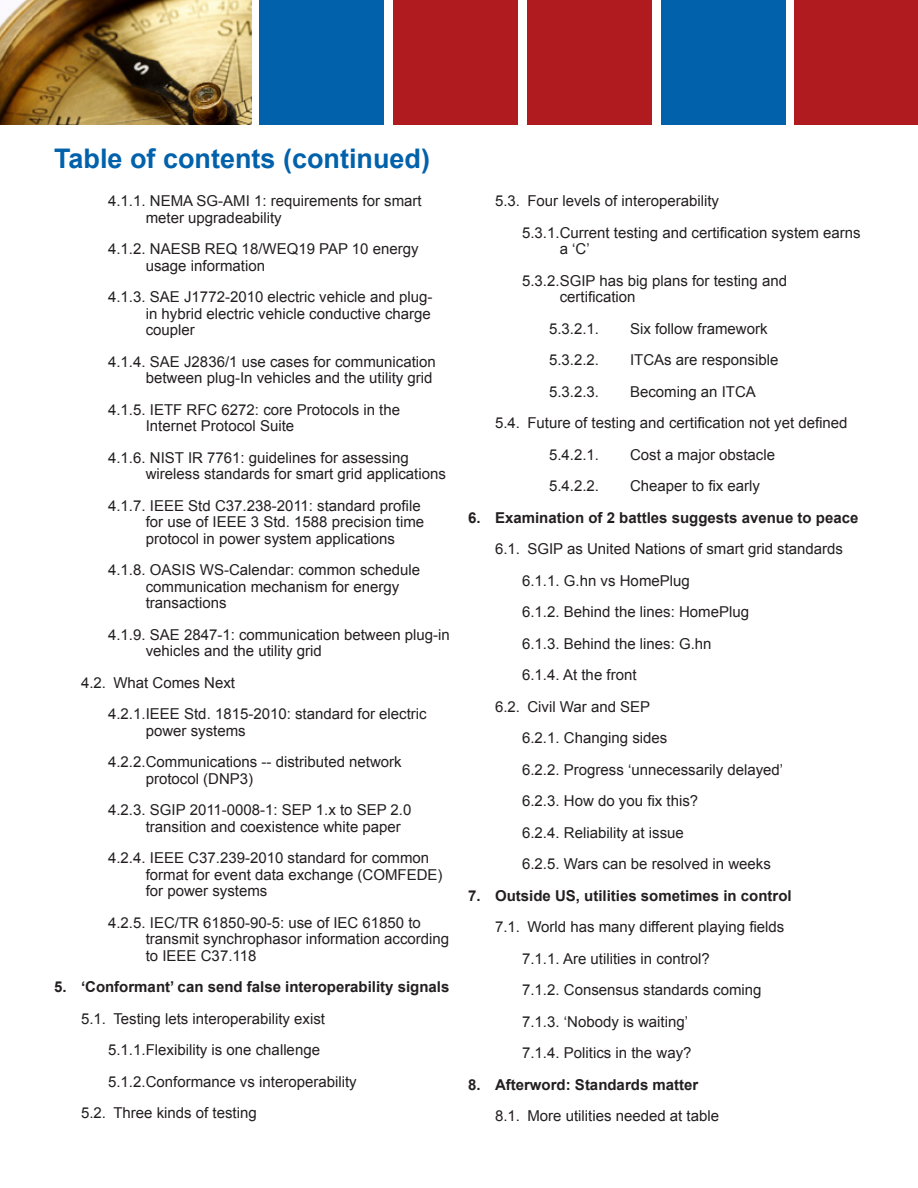
<style>
.page{position:relative;width:918px;height:1188px;background:#fff}
.page>*{position:absolute;margin:0;border:0;box-sizing:border-box;transform-origin:0 0}
.t1{font:700 27px "Arial";color:#0161ab}
.List_Paragraph{font:15px/16.5px "Arial";color:#231f20}
.List_Paragraph-2{font:700 15px "Arial";color:#231f20}
</style>
<div class="page">
<div style="left:393px;top:0;width:125px;height:125px;background:#b01b1f"></div>
<img style="left:0;top:0;width:252px;height:125px">
<div style="left:527px;top:0;width:125px;height:125px;background:#b01b1f"></div>
<div style="left:661px;top:0;width:125px;height:125px;background:#0161ab"></div>
<div style="left:260px;top:0;width:124px;height:125px;background:#0161ab"></div>
<div style="left:794px;top:0;width:124px;height:125px;background:#b01b1f"></div>
<p class="t1" style="left:54px;top:141px;width:378px">Table of contents (continued)</p>
<p class="List_Paragraph" style="left:146px;top:193px;width:277px;text-indent:-38px">4.1.1. NEMA SG-AMI 1: requirements for smart meter upgradeability</p>
<p class="List_Paragraph" style="left:146px;top:241px;width:274px;text-indent:-38px">4.1.2. NAESB REQ 18/WEQ19 PAP 10 energy usage information</p>
<p class="List_Paragraph" style="left:146px;top:289px;width:288px;text-align:justify;text-indent:-38px">4.1.3. SAE J1772-2010 electric vehicle and plug&shy;in hybrid electric vehicle conductive charge coupler</p>
<p class="List_Paragraph" style="left:108px;top:353px;width:329px;text-align:right">4.1.4. SAE J2836/1 use cases for communication between plug-In vehicles and the utility grid</p>
<p class="List_Paragraph" style="left:146px;top:401px;width:256px;text-indent:-38px">4.1.5. IETF RFC 6272: core Protocols in the<br>Internet Protocol Suite</p>
<p class="List_Paragraph" style="left:146px;top:449px;width:302px;text-indent:-38px">4.1.6. NIST IR 7761: guidelines for assessing wireless standards for smart grid applications</p>
<p class="List_Paragraph" style="left:146px;top:497px;width:280px;text-indent:-38px">4.1.7. IEEE Std C37.238-2011: standard profile for use of IEEE 3 Std. 1588 precision time protocol in power system applications</p>
<p class="List_Paragraph" style="left:146px;top:562px;width:276px;text-indent:-38px">4.1.8. OASIS WS-Calendar: common schedule communication mechanism for energy transactions</p>
<p class="List_Paragraph" style="left:146px;top:626px;width:306px;text-indent:-38px">4.1.9. SAE 2847-1: communication between plug-in vehicles and the utility grid</p>
<p class="List_Paragraph" style="left:81px;top:674px;width:156px">4.2. What Comes Next</p>
<p class="List_Paragraph" style="left:146px;top:706px;width:282px;text-indent:-38px">4.2.1.IEEE Std. 1815-2010: standard for electric power systems</p>
<p class="List_Paragraph" style="left:146px;top:754px;width:257px;text-indent:-38px">4.2.2.Communications -- distributed network protocol (DNP3)</p>
<p class="List_Paragraph" style="left:146px;top:802px;width:267px;text-indent:-38px">4.2.3. SGIP 2011-0008-1: SEP 1.x to SEP 2.0 transition and coexistence white paper</p>
<p class="List_Paragraph" style="left:146px;top:850px;width:298px;text-indent:-38px">4.2.4. IEEE C37.239-2010 standard for common format for event data exchange (COMFEDE) for power systems</p>
<p class="List_Paragraph" style="left:146px;top:914px;width:305px;text-indent:-38px">4.2.5. IEC/TR 61850-90-5: use of IEC 61850 to transmit synchrophasor information according to IEEE C37.118</p>
<p class="List_Paragraph-2" style="left:54px;top:977px;width:397px">5. ‘Conformant’ can send false interoperability signals</p>
<p class="List_Paragraph" style="left:81px;top:1010px;width:246px">5.1. Testing lets interoperability exist</p>
<p class="List_Paragraph" style="left:108px;top:1042px;width:214px">5.1.1.Flexibility is one challenge</p>
<p class="List_Paragraph" style="left:108px;top:1073px;width:250px">5.1.2.Conformance vs interoperability</p>
<p class="List_Paragraph" style="left:81px;top:1105px;width:177px">5.2. Three kinds of testing</p>
<p class="List_Paragraph" style="left:495px;top:193px;width:226px">5.3. Four levels of interoperability</p>
<p class="List_Paragraph" style="left:560px;top:224px;width:302px;text-indent:-38px">5.3.1.Current testing and certification system earns a ‘C’</p>
<p class="List_Paragraph" style="left:560px;top:272px;width:229px;text-indent:-38px">5.3.2.SGIP has big plans for testing and certification</p>
<p class="List_Paragraph" style="left:549px;top:320px;width:52px">5.3.2.1.</p>
<p class="List_Paragraph" style="left:630px;top:320px;width:139px">Six follow framework</p>
<p class="List_Paragraph" style="left:549px;top:352px;width:52px">5.3.2.2.</p>
<p class="List_Paragraph" style="left:630px;top:352px;width:150px">ITCAs are responsible</p>
<p class="List_Paragraph" style="left:549px;top:383px;width:52px">5.3.2.3.</p>
<p class="List_Paragraph" style="left:630px;top:383px;width:127px">Becoming an ITCA</p>
<p class="List_Paragraph" style="left:495px;top:415px;width:354px">5.4. Future of testing and certification not yet defined</p>
<p class="List_Paragraph" style="left:549px;top:446px;width:52px">5.4.2.1.</p>
<p class="List_Paragraph" style="left:630px;top:446px;width:147px">Cost a major obstacle</p>
<p class="List_Paragraph" style="left:549px;top:478px;width:52px">5.4.2.2.</p>
<p class="List_Paragraph" style="left:630px;top:478px;width:132px">Cheaper to fix early</p>
<p class="List_Paragraph-2" style="left:468px;top:507px;width:392px">6. Examination of 2 battles suggests avenue to peace</p>
<p class="List_Paragraph" style="left:495px;top:541px;width:350px">6.1. SGIP as United Nations of smart grid standards</p>
<p class="List_Paragraph" style="left:522px;top:572px;width:169px">6.1.1. G.hn vs HomePlug</p>
<p class="List_Paragraph" style="left:522px;top:604px;width:229px">6.1.2. Behind the lines: HomePlug</p>
<p class="List_Paragraph" style="left:522px;top:635px;width:191px">6.1.3. Behind the lines: G.hn</p>
<p class="List_Paragraph" style="left:522px;top:667px;width:116px">6.1.4. At the front</p>
<p class="List_Paragraph" style="left:495px;top:698px;width:157px">6.2. Civil War and SEP</p>
<p class="List_Paragraph" style="left:522px;top:730px;width:147px">6.2.1. Changing sides</p>
<p class="List_Paragraph" style="left:522px;top:761px;width:263px">6.2.2. Progress ‘unnecessarily delayed’</p>
<p class="List_Paragraph" style="left:522px;top:793px;width:178px">6.2.3. How do you fix this?</p>
<p class="List_Paragraph" style="left:522px;top:824px;width:163px">6.2.4. Reliability at issue</p>
<p class="List_Paragraph" style="left:522px;top:856px;width:250px">6.2.5. Wars can be resolved in weeks</p>
<p class="List_Paragraph-2" style="left:468px;top:885px;width:325px">7. Outside US, utilities sometimes in control</p>
<p class="List_Paragraph" style="left:495px;top:919px;width:291px">7.1. World has many different playing fields</p>
<p class="List_Paragraph" style="left:522px;top:950px;width:189px">7.1.1. Are utilities in control?</p>
<p class="List_Paragraph" style="left:522px;top:982px;width:241px">7.1.2. Consensus standards coming</p>
<p class="List_Paragraph" style="left:522px;top:1013px;width:168px">7.1.3. ‘Nobody is waiting’</p>
<p class="List_Paragraph" style="left:522px;top:1045px;width:171px">7.1.4. Politics in the way?</p>
<p class="List_Paragraph-2" style="left:468px;top:1074px;width:232px">8. Afterword: Standards matter</p>
<p class="List_Paragraph" style="left:495px;top:1108px;width:226px">8.1. More utilities needed at table</p>
</div>
